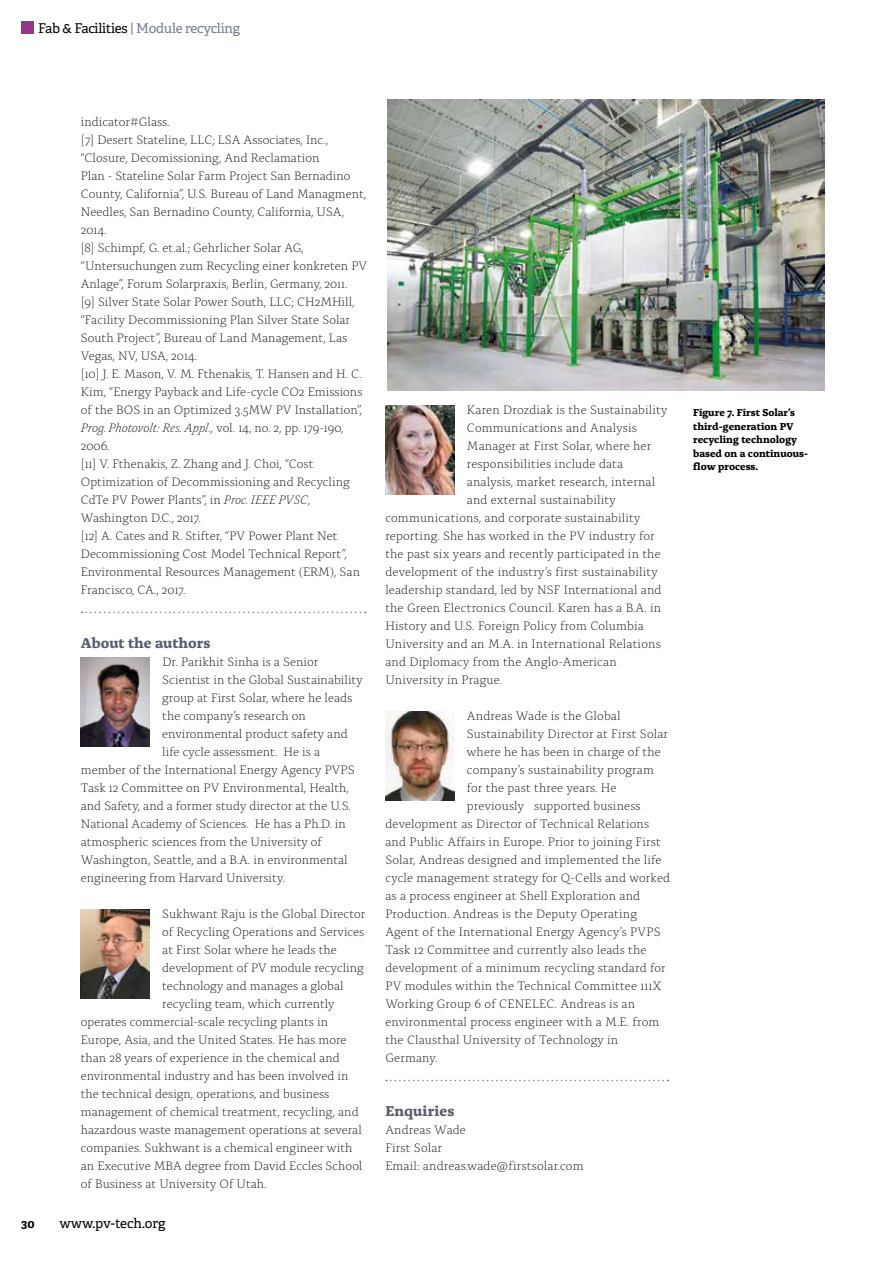
<style>
.page{position:relative;width:893px;height:1263px;background:#fff}
.page>*{position:absolute;margin:0;border:0;box-sizing:border-box;transform-origin:0 0}
.t1{font:700 15px "Alda OTCEV";color:#595d70}
.t2{font:13.5px "Adelle PE";letter-spacing:-.02em;color:#797d8f}
.t3{font:13.5px "Adelle PE";letter-spacing:-.005em;color:#000}
.t4{font:300 12.75px/18px "Alda OTCEV";color:#000}
.t5{font:700 12px "Adelle PE";color:#000}
.t6{font:700 10.5px/13.5px "Alda OTCEV";color:#000}
.s1{color:#000}
.s2{font-style:italic}
</style>
<div class="page">
<div style="left:21px;top:21px;width:13px;height:13px;background:#96368b"></div>
<svg style="left:82px;top:612px;width:284px;height:1px"></svg>
<img style="left:81px;top:657px;width:69px;height:90px">
<img style="left:81px;top:909px;width:69px;height:90px">
<img style="left:385px;top:405px;width:69px;height:90px">
<img style="left:385px;top:711px;width:69px;height:90px">
<svg style="left:386px;top:1080px;width:283px;height:1px"></svg>
<img style="left:387px;top:99px;width:438px;height:292px">
<p class="t2" style="left:38px;top:18px;width:203px"><span class="s1">Fab &amp; Facilities</span> | Module recycling</p>
<p class="t4" style="left:81px;top:112px;width:288px">indicator#Glass.<br>[7] Desert Stateline, LLC; LSA Associates, Inc., “Closure, Decomissioning, And Reclamation<br>Plan - Stateline Solar Farm Project San Bernadino County, California”, U.S. Bureau of Land Managment, Needles, San Bernadino County, California, USA, 2014.<br>[8] Schimpf, G. et.al.; Gehrlicher Solar AG, “Untersuchungen zum Recycling einer konkreten PV Anlage”, Forum Solarpraxis, Berlin, Germany, 2011.<br>[9] Silver State Solar Power South, LLC; CH2MHill, “Facility Decommissioning Plan Silver State Solar South Project”, Bureau of Land Management, Las Vegas, NV, USA, 2014.<br>[10] J. E. Mason, V. M. Fthenakis, T. Hansen and H. C.<br>Kim, “Energy Payback and Life-cycle CO2 Emissions of the BOS in an Optimized 3.5MW PV Installation”, <span class="s2">Prog. Photovolt: Res. Appl.,</span> vol. 14, no. 2, pp. 179-190, 2006.<br>[11] V. Fthenakis, Z. Zhang and J. Choi, “Cost Optimization of Decommissioning and Recycling CdTe PV Power Plants”, in <span class="s2">Proc. IEEE PVSC</span>, Washington D.C., 2017.<br>[12] A. Cates and R. Stifter, “PV Power Plant Net Decommissioning Cost Model Technical Report”, Environmental Resources Management (ERM), San Francisco, CA., 2017.</p>
<p class="t1" style="left:81px;top:631px;width:131px">About the authors</p>
<p class="t4" style="left:162px;top:652px;width:157px">Dr. Parikhit Sinha is a Senior</p>
<p class="t4" style="left:162px;top:670px;width:202px">Scientist in the Global Sustainability</p>
<p class="t4" style="left:162px;top:688px;width:191px">group at First Solar, where he leads</p>
<p class="t4" style="left:162px;top:706px;width:145px">the company’s research on</p>
<p class="t4" style="left:162px;top:724px;width:187px">environmental product safety and</p>
<p class="t4" style="left:162px;top:742px;width:159px">life cycle assessment. He is a</p>
<p class="t4" style="left:81px;top:760px;width:275px">member of the International Energy Agency PVPS</p>
<p class="t4" style="left:81px;top:778px;width:270px">Task 12 Committee on PV Environmental, Health,</p>
<p class="t4" style="left:81px;top:796px;width:271px">and Safety, and a former study director at the U.S.</p>
<p class="t4" style="left:81px;top:814px;width:267px">National Academy of Sciences. He has a Ph.D. in</p>
<p class="t4" style="left:81px;top:832px;width:243px">atmospheric sciences from the University of</p>
<p class="t4" style="left:81px;top:850px;width:268px">Washington, Seattle, and a B.A. in environmental</p>
<p class="t4" style="left:81px;top:868px;width:206px">engineering from Harvard University.</p>
<p class="t4" style="left:162px;top:904px;width:205px">Sukhwant Raju is the Global Director</p>
<p class="t4" style="left:162px;top:922px;width:204px">of Recycling Operations and Services</p>
<p class="t4" style="left:162px;top:940px;width:176px">at First Solar where he leads the</p>
<p class="t4" style="left:162px;top:958px;width:203px">development of PV module recycling</p>
<p class="t4" style="left:162px;top:976px;width:183px">technology and manages a global</p>
<p class="t4" style="left:162px;top:994px;width:174px">recycling team, which currently</p>
<p class="t4" style="left:81px;top:1012px;width:249px">operates commercial-scale recycling plants in</p>
<p class="t4" style="left:81px;top:1030px;width:267px">Europe, Asia, and the United States. He has more</p>
<p class="t4" style="left:81px;top:1048px;width:260px">than 28 years of experience in the chemical and</p>
<p class="t4" style="left:81px;top:1066px;width:269px">environmental industry and has been involved in</p>
<p class="t4" style="left:81px;top:1084px;width:250px">the technical design, operations, and business</p>
<p class="t4" style="left:81px;top:1102px;width:279px">management of chemical treatment, recycling, and</p>
<p class="t4" style="left:81px;top:1120px;width:283px">hazardous waste management operations at several</p>
<p class="t4" style="left:81px;top:1138px;width:273px">companies. Sukhwant is a chemical engineer with</p>
<p class="t4" style="left:81px;top:1156px;width:283px">an Executive MBA degree from David Eccles School</p>
<p class="t4" style="left:81px;top:1174px;width:187px">of Business at University Of Utah.</p>
<p class="t5" style="left:21px;top:1215px;width:15px">30</p>
<p class="t3" style="left:60px;top:1213px;width:107px">www.pv-tech.org</p>
<p class="t4" style="left:467px;top:400px;width:202px">Karen Drozdiak is the Sustainability</p>
<p class="t4" style="left:467px;top:418px;width:172px">Communications and Analysis</p>
<p class="t4" style="left:467px;top:436px;width:186px">Manager at First Solar, where her</p>
<p class="t4" style="left:467px;top:454px;width:158px">responsibilities include data</p>
<p class="t4" style="left:467px;top:472px;width:190px">analysis, market research, internal</p>
<p class="t4" style="left:467px;top:490px;width:150px">and external sustainability</p>
<p class="t4" style="left:385px;top:508px;width:257px">communications, and corporate sustainability</p>
<p class="t4" style="left:385px;top:526px;width:271px">reporting. She has worked in the PV industry for</p>
<p class="t4" style="left:385px;top:544px;width:277px">the past six years and recently participated in the</p>
<p class="t4" style="left:385px;top:562px;width:274px">development of the industry’s first sustainability</p>
<p class="t4" style="left:385px;top:580px;width:278px">leadership standard, led by NSF International and</p>
<p class="t4" style="left:385px;top:598px;width:277px">the Green Electronics Council. Karen has a B.A. in</p>
<p class="t4" style="left:385px;top:616px;width:260px">History and U.S. Foreign Policy from Columbia</p>
<p class="t4" style="left:385px;top:634px;width:277px">University and an M.A. in International Relations</p>
<p class="t4" style="left:385px;top:652px;width:233px">and Diplomacy from the Anglo-American</p>
<p class="t4" style="left:385px;top:670px;width:118px">University in Prague.</p>
<p class="t4" style="left:467px;top:706px;width:155px">Andreas Wade is the Global</p>
<p class="t4" style="left:467px;top:724px;width:203px">Sustainability Director at First Solar</p>
<p class="t4" style="left:467px;top:742px;width:195px">where he has been in charge of the</p>
<p class="t4" style="left:467px;top:760px;width:189px">company’s sustainability program</p>
<p class="t4" style="left:467px;top:778px;width:151px">for the past three years. He</p>
<p class="t4" style="left:467px;top:796px;width:175px">previously supported business</p>
<p class="t4" style="left:385px;top:814px;width:266px">development as Director of Technical Relations</p>
<p class="t4" style="left:385px;top:832px;width:277px">and Public Affairs in Europe. Prior to joining First</p>
<p class="t4" style="left:385px;top:850px;width:278px">Solar, Andreas designed and implemented the life</p>
<p class="t4" style="left:385px;top:868px;width:286px">cycle management strategy for Q-Cells and worked</p>
<p class="t4" style="left:385px;top:886px;width:256px">as a process engineer at Shell Exploration and</p>
<p class="t4" style="left:385px;top:904px;width:253px">Production. Andreas is the Deputy Operating</p>
<p class="t4" style="left:385px;top:922px;width:277px">Agent of the International Energy Agency’s PVPS</p>
<p class="t4" style="left:385px;top:940px;width:263px">Task 12 Committee and currently also leads the</p>
<p class="t4" style="left:385px;top:958px;width:282px">development of a minimum recycling standard for</p>
<p class="t4" style="left:385px;top:976px;width:278px">PV modules within the Technical Committee 111X</p>
<p class="t4" style="left:385px;top:994px;width:251px">Working Group 6 of CENELEC. Andreas is an</p>
<p class="t4" style="left:385px;top:1012px;width:276px">environmental process engineer with a M.E. from</p>
<p class="t4" style="left:385px;top:1030px;width:235px">the Clausthal University of Technology in</p>
<p class="t4" style="left:385px;top:1048px;width:54px">Germany.</p>
<p class="t1" style="left:385px;top:1099px;width:71px">Enquiries</p>
<p class="t4" style="left:385px;top:1120px;width:200px">Andreas Wade<br>First Solar<br>Email: andreas.wade@firstsolar.com</p>
<p class="t6" style="left:693px;top:405px;width:116px">Figure 7. First Solar’s third-generation PV recycling technology based on a continuous&shy;flow process.</p>
</div>
